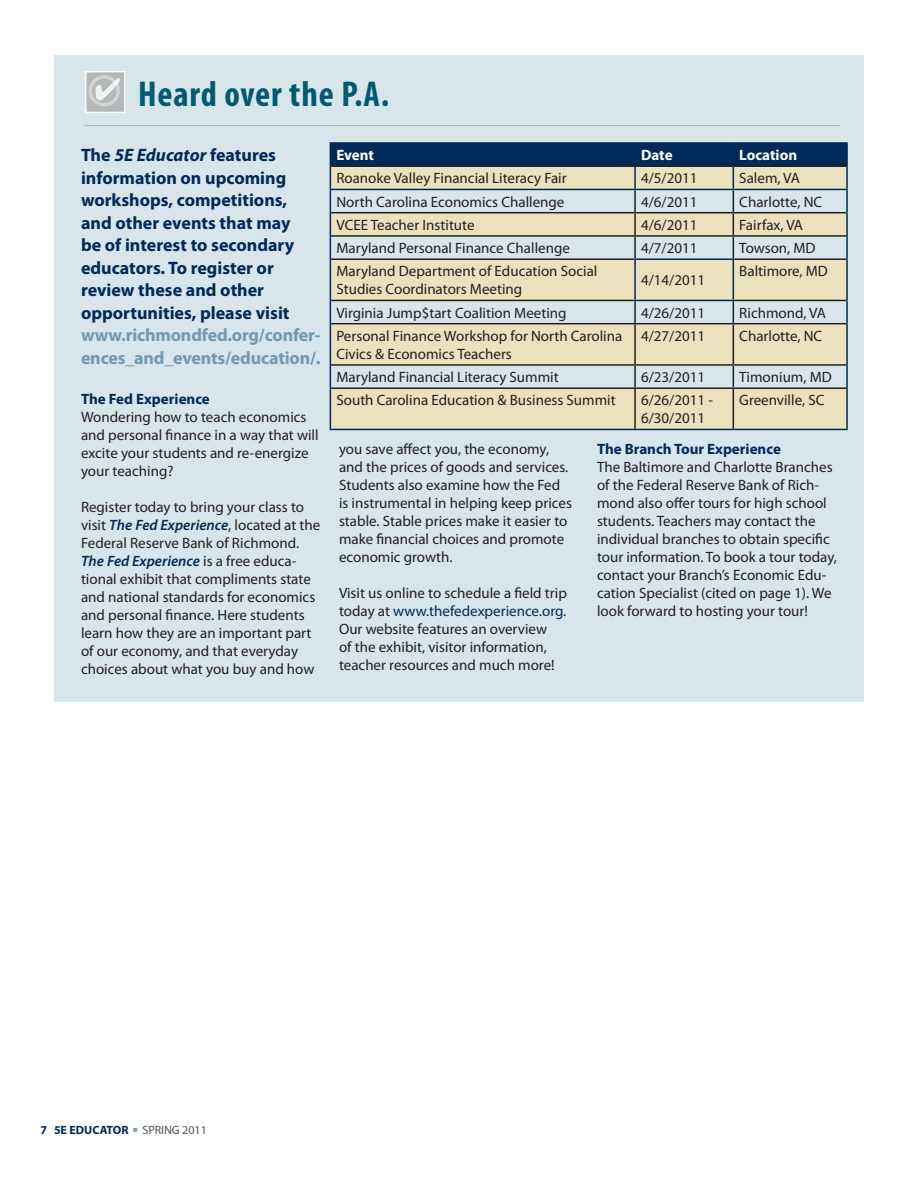
<style>
.page{position:relative;width:918px;height:1188px;background:#fff}
.page>*{position:absolute;margin:0;border:0;box-sizing:border-box;transform-origin:0 0}
.t1{font:700 condensed 36px "Myriad Pro";letter-spacing:.025em;color:#005b70}
.body_text{font:700 18px/22.5px "Myriad Pro";color:#002a5a}
.body_text-2{font:15px/18px "Myriad Pro";color:#231f20}
.body_text-3{font:700 15px "Myriad Pro";color:#002a5a}
.body_text-4{font:700 15px "Myriad Pro";letter-spacing:-.005em;color:#fff}
.t2{font:700 12px "Myriad Pro";color:#002a5a}
.t3{font:12px "Myriad Pro";color:#4c5159}
.s1{font-style:italic}
.s2{color:#7199b1}
.s3{font-weight:600;font-style:italic;color:#002a5a}
.s4{color:#002a5a}
</style>
<div class="page">
<div style="left:54px;top:56px;width:810px;height:646px;background:#d8e5eb"></div>
<div style="left:86px;top:72px;width:38px;height:40px;background:#b4b8b9"></div>
<svg style="left:89px;top:75px;width:31px;height:31px"></svg>
<div style="left:85px;top:71px;width:40px;height:42px;border:2px solid #fff"></div>
<hr style="left:84px;top:125px;width:756px;height:1px;background:#b4b8b9">
<svg style="left:331px;top:260px;width:515px;height:169px;fill:#ebe1bd"></svg>
<hr style="left:846px;top:190px;width:2px;height:23px;background:#002a5a">
<hr style="left:846px;top:213px;width:2px;height:23px;background:#002a5a">
<hr style="left:846px;top:236px;width:2px;height:23px;background:#002a5a">
<hr style="left:330px;top:259px;width:1px;height:41px;background:#002a5a">
<hr style="left:846px;top:259px;width:2px;height:41px;background:#002a5a">
<svg style="left:330px;top:300px;width:1px;height:24px"></svg>
<hr style="left:846px;top:300px;width:2px;height:24px;background:#002a5a">
<hr style="left:330px;top:324px;width:1px;height:41px;background:#002a5a">
<hr style="left:846px;top:324px;width:2px;height:41px;background:#002a5a">
<svg style="left:330px;top:365px;width:1px;height:23px"></svg>
<hr style="left:846px;top:365px;width:2px;height:23px;background:#002a5a">
<hr style="left:330px;top:388px;width:1px;height:41px;background:#002a5a">
<hr style="left:846px;top:388px;width:2px;height:41px;background:#002a5a">
<hr style="left:330px;top:429px;width:305px;height:1px;background:#002a5a">
<hr style="left:635px;top:429px;width:98px;height:1px;background:#002a5a">
<hr style="left:733px;top:429px;width:115px;height:1px;background:#002a5a">
<hr style="left:331px;top:258px;width:303px;height:2px;background:#231f20">
<hr style="left:734px;top:258px;width:112px;height:2px;background:#231f20">
<hr style="left:331px;top:300px;width:303px;height:1px;background:#231f20">
<hr style="left:634px;top:301px;width:2px;height:22px;background:#231f20">
<hr style="left:734px;top:300px;width:112px;height:1px;background:#231f20">
<svg style="left:733px;top:301px;width:1px;height:22px"></svg>
<hr style="left:331px;top:323px;width:304px;height:1px;background:#231f20">
<hr style="left:635px;top:323px;width:98px;height:1px;background:#231f20">
<hr style="left:634px;top:324px;width:2px;height:40px;background:#231f20">
<hr style="left:733px;top:323px;width:113px;height:1px;background:#231f20">
<hr style="left:733px;top:324px;width:1px;height:40px;background:#231f20">
<hr style="left:331px;top:364px;width:304px;height:2px;background:#231f20">
<hr style="left:635px;top:364px;width:98px;height:2px;background:#231f20">
<hr style="left:634px;top:366px;width:2px;height:21px;background:#231f20">
<hr style="left:733px;top:364px;width:113px;height:2px;background:#231f20">
<svg style="left:733px;top:366px;width:1px;height:21px"></svg>
<hr style="left:331px;top:387px;width:304px;height:2px;background:#231f20">
<hr style="left:635px;top:387px;width:98px;height:2px;background:#231f20">
<hr style="left:634px;top:389px;width:2px;height:40px;background:#231f20">
<hr style="left:733px;top:387px;width:113px;height:2px;background:#231f20">
<hr style="left:733px;top:389px;width:1px;height:40px;background:#231f20">
<hr style="left:330px;top:142px;width:305px;height:2px;background:#002a5a">
<hr style="left:635px;top:142px;width:98px;height:2px;background:#002a5a">
<hr style="left:733px;top:142px;width:115px;height:2px;background:#002a5a">
<hr style="left:846px;top:144px;width:2px;height:22px;background:#002a5a">
<svg style="left:330px;top:143px;width:517px;height:116px"></svg>
<hr style="left:846px;top:166px;width:2px;height:23px;background:#002a5a">
<hr style="left:330px;top:189px;width:305px;height:1px;background:#002a5a">
<hr style="left:635px;top:189px;width:98px;height:1px;background:#002a5a">
<hr style="left:733px;top:189px;width:115px;height:1px;background:#002a5a">
<hr style="left:331px;top:165px;width:304px;height:2px;background:#231f20">
<hr style="left:635px;top:165px;width:98px;height:2px;background:#231f20">
<hr style="left:733px;top:165px;width:113px;height:2px;background:#231f20">
<hr style="left:634px;top:258px;width:100px;height:2px;background:#002a5a">
<hr style="left:634px;top:260px;width:2px;height:40px;background:#002a5a">
<hr style="left:733px;top:260px;width:1px;height:40px;background:#002a5a">
<hr style="left:634px;top:300px;width:100px;height:1px;background:#002a5a">
<p class="t1" style="left:138px;top:74px;width:253px">Heard over the P.A.</p>
<p class="body_text" style="left:81px;top:144px;width:241px">The <span class="s1">5E Educator</span> features information on upcoming workshops, competitions, and other events that may<br>be of interest to secondary educators. To register or review these and other opportunities, please visit <span class="s2">www.richmondfed.org/confer&shy;ences_and_events/education/.</span></p>
<p class="body_text-3" style="left:81px;top:391px;width:130px">The Fed Experience</p>
<p class="body_text-2" style="left:81px;top:408px;width:239px">Wondering how to teach economics and personal finance in a way that will excite your students and re-energize your teaching?</p>
<p class="body_text-2" style="left:81px;top:498px;width:225px">Register today to bring your class to</p>
<p class="body_text-2" style="left:81px;top:516px;width:241px">visit <span class="s3">The Fed Experience</span>, located at the Federal Reserve Bank of Richmond.<br><span class="s3">The Fed Experience</span> is a free educa&shy;tional exhibit that compliments state and national standards for economics and personal finance. Here students learn how they are an important part of our economy, and that everyday choices about what you buy and how</p>
<p class="body_text-4" style="left:336px;top:147px;width:39px">Event</p>
<p class="body_text-4" style="left:641px;top:147px;width:33px">Date</p>
<p class="body_text-4" style="left:739px;top:147px;width:59px">Location</p>
<p class="body_text-2" style="left:336px;top:170px;width:232px">Roanoke Valley Financial Literacy Fair</p>
<p class="body_text-2" style="left:641px;top:170px;width:58px">4/5/2011</p>
<p class="body_text-2" style="left:739px;top:170px;width:62px">Salem, VA</p>
<p class="body_text-2" style="left:336px;top:193px;width:230px">North Carolina Economics Challenge</p>
<p class="body_text-2" style="left:641px;top:193px;width:58px">4/6/2011</p>
<p class="body_text-2" style="left:739px;top:193px;width:85px">Charlotte, NC</p>
<p class="body_text-2" style="left:336px;top:216px;width:140px">VCEE Teacher Institute</p>
<p class="body_text-2" style="left:641px;top:216px;width:58px">4/6/2011</p>
<p class="body_text-2" style="left:739px;top:216px;width:65px">Fairfax, VA</p>
<p class="body_text-2" style="left:336px;top:239px;width:235px">Maryland Personal Finance Challenge</p>
<p class="body_text-2" style="left:641px;top:239px;width:58px">4/7/2011</p>
<p class="body_text-2" style="left:739px;top:239px;width:78px">Towson, MD</p>
<p class="body_text-2" style="left:336px;top:263px;width:263px">Maryland Department of Education Social<br>Studies Coordinators Meeting</p>
<p class="body_text-2" style="left:641px;top:272px;width:66px">4/14/2011</p>
<p class="body_text-2" style="left:739px;top:263px;width:90px">Baltimore, MD</p>
<p class="body_text-2" style="left:336px;top:304px;width:232px">Virginia Jump$tart Coalition Meeting</p>
<p class="body_text-2" style="left:641px;top:304px;width:66px">4/26/2011</p>
<p class="body_text-2" style="left:739px;top:304px;width:88px">Richmond, VA</p>
<p class="body_text-2" style="left:336px;top:327px;width:287px">Personal Finance Workshop for North Carolina<br>Civics &amp; Economics Teachers</p>
<p class="body_text-2" style="left:641px;top:327px;width:66px">4/27/2011</p>
<p class="body_text-2" style="left:739px;top:327px;width:85px">Charlotte, NC</p>
<p class="body_text-2" style="left:336px;top:368px;width:224px">Maryland Financial Literacy Summit</p>
<p class="body_text-2" style="left:641px;top:368px;width:66px">6/23/2011</p>
<p class="body_text-2" style="left:739px;top:368px;width:94px">Timonium, MD</p>
<p class="body_text-2" style="left:336px;top:392px;width:281px">South Carolina Education &amp; Business Summit</p>
<p class="body_text-2" style="left:641px;top:392px;width:73px">6/26/2011 -<br>6/30/2011</p>
<p class="body_text-2" style="left:739px;top:392px;width:87px">Greenville, SC</p>
<p class="body_text-2" style="left:339px;top:441px;width:234px">you save affect you, the economy, and the prices of goods and services.<br>Students also examine how the Fed is instrumental in helping keep prices stable. Stable prices make it easier to make financial choices and promote economic growth.</p>
<p class="body_text-2" style="left:339px;top:585px;width:229px">Visit us online to schedule a field trip today at <span class="s4">www.thefedexperience.org</span>.<br>Our website features an overview<br>of the exhibit, visitor information, teacher resources and much more!</p>
<p class="body_text-3" style="left:597px;top:441px;width:185px">The Branch Tour Experience</p>
<p class="body_text-2" style="left:597px;top:459px;width:241px">The Baltimore and Charlotte Branches of the Federal Reserve Bank of Rich&shy;mond also offer tours for high school students. Teachers may contact the individual branches to obtain specific tour information. To book a tour today, contact your Branch’s Economic Edu&shy;cation Specialist (cited on page 1). We look forward to hosting your tour!</p>
<p class="t2" style="left:54px;top:1123px;width:76px">5E EDUCATOR</p>
<p class="t2" style="left:41px;top:1123px;width:8px">7</p>
<p class="t3" style="left:142px;top:1123px;width:66px">SPRING 2011</p>
</div>
